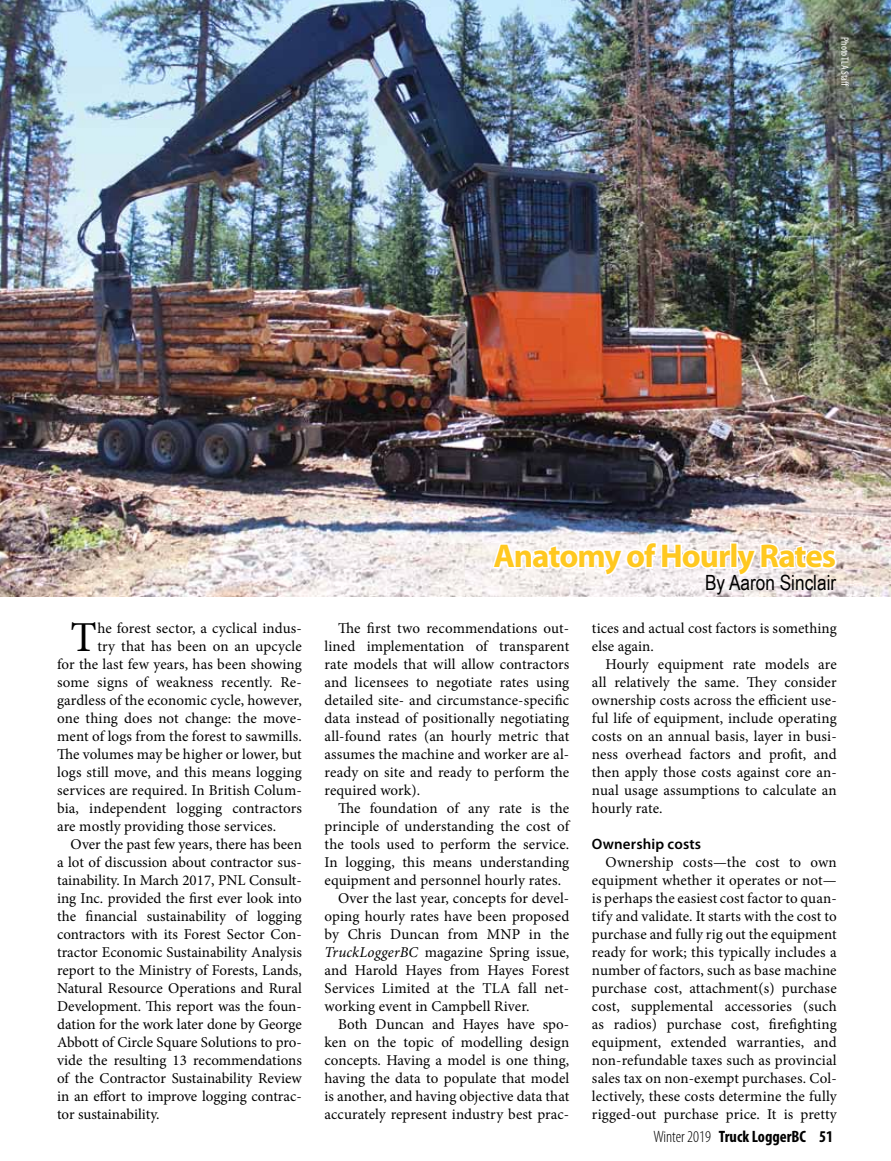
<style>
.page{position:relative;width:891px;height:1161px;background:#fff}
.page>*{position:absolute;margin:0;border:0;box-sizing:border-box;transform-origin:0 0}
.t1{font:42.75px "Minion Pro";color:#000}
.t2{font:700 33px "Myriad Pro";color:#ffc820}
.t3{font:21px "Arial Narrow";color:#000}
.t4{font:700 condensed 16.5px "Myriad Pro";color:#000}
.t5{font:15px/18px "Minion Pro";letter-spacing:.005em;color:#000;text-align:justify}
.t6{font:600 15px "Myriad Pro";letter-spacing:.01em;color:#000}
.t7{font:condensed 10.5px "Myriad Pro";color:#fff}
.s1{font-style:italic}
.s2{font-weight:300}
</style>
<div class="page">
<img style="left:0;top:0;width:891px;height:596px">
<svg style="left:490px;top:524px;width:348px;height:54px"></svg>
<p class="t7" style="left:851px;top:37px;width:51px;rotate:90deg">Photo TLA Staff</p>
<h1 class="t1" style="left:71px;top:608px;width:28px">T</h1>
<p class="t5" style="left:97px;top:619px;width:206px">he forest sector, a cyclical indus-</p>
<p class="t5" style="left:97px;top:637px;width:206px">try that has been on an upcycle</p>
<p class="t5" style="left:57px;top:655px;width:246px">for the last few years, has been showing</p>
<p class="t5" style="left:57px;top:673px;width:246px">some signs of weakness recently. Re-</p>
<p class="t5" style="left:57px;top:691px;width:246px">gardless of the economic cycle, however,</p>
<p class="t5" style="left:57px;top:709px;width:246px">one thing does not change: the move-</p>
<p class="t5" style="left:57px;top:727px;width:246px">ment of logs from the forest to sawmills.</p>
<p class="t5" style="left:57px;top:745px;width:246px">The volumes may be higher or lower, but</p>
<p class="t5" style="left:57px;top:763px;width:246px">logs still move, and this means logging</p>
<p class="t5" style="left:57px;top:781px;width:246px">services are required. In British Colum-</p>
<p class="t5" style="left:57px;top:799px;width:246px">bia, independent logging contractors</p>
<p class="t5" style="left:57px;top:817px;width:221px">are mostly providing those services.</p>
<p class="t5" style="left:71px;top:835px;width:233px">Over the past few years, there has been</p>
<p class="t5" style="left:57px;top:853px;width:246px">a lot of discussion about contractor sus-</p>
<p class="t5" style="left:57px;top:871px;width:246px">tainability. In March 2017, PNL Consult-</p>
<p class="t5" style="left:57px;top:889px;width:246px">ing Inc. provided the first ever look into</p>
<p class="t5" style="left:57px;top:907px;width:246px">the financial sustainability of logging</p>
<p class="t5" style="left:57px;top:925px;width:246px">contractors with its Forest Sector Con-</p>
<p class="t5" style="left:57px;top:943px;width:246px">tractor Economic Sustainability Analysis</p>
<p class="t5" style="left:57px;top:961px;width:246px">report to the Ministry of Forests, Lands,</p>
<p class="t5" style="left:57px;top:979px;width:246px">Natural Resource Operations and Rural</p>
<p class="t5" style="left:57px;top:997px;width:246px">Development. This report was the foun-</p>
<p class="t5" style="left:57px;top:1015px;width:246px">dation for the work later done by George</p>
<p class="t5" style="left:57px;top:1033px;width:246px">Abbott of Circle Square Solutions to pro-</p>
<p class="t5" style="left:57px;top:1051px;width:246px">vide the resulting 13 recommendations</p>
<p class="t5" style="left:57px;top:1069px;width:246px">of the Contractor Sustainability Review</p>
<p class="t5" style="left:57px;top:1087px;width:246px">in an effort to improve logging contrac-</p>
<p class="t5" style="left:57px;top:1105px;width:104px">tor sustainability.</p>
<h2 class="t2" style="left:493px;top:534px;width:344px">Anatomy of Hourly Rates</h2>
<h3 class="t3" style="left:705px;top:567px;width:133px">By Aaron Sinclair</h3>
<p class="t5" style="left:325px;top:619px;width:246px;text-indent:14px">The first two recommendations out&shy;lined implementation of transparent rate models that will allow contractors and licensees to negotiate rates using detailed site- and circumstance-specific data instead of positionally negotiating all-found rates (an hourly metric that assumes the machine and worker are al&shy;ready on site and ready to perform the required work).</p>
<p class="t5" style="left:338px;top:799px;width:233px">The foundation of any rate is the</p>
<p class="t5" style="left:325px;top:817px;width:246px">principle of understanding the cost of</p>
<p class="t5" style="left:325px;top:835px;width:246px">the tools used to perform the service.</p>
<p class="t5" style="left:325px;top:853px;width:246px">In logging, this means understanding</p>
<p class="t5" style="left:325px;top:871px;width:238px">equipment and personnel hourly rates.</p>
<p class="t5" style="left:338px;top:889px;width:233px">Over the last year, concepts for devel-</p>
<p class="t5" style="left:325px;top:907px;width:246px">oping hourly rates have been proposed</p>
<p class="t5" style="left:325px;top:925px;width:246px">by Chris Duncan from MNP in the</p>
<p class="t5" style="left:325px;top:943px;width:246px"><span class="s1">TruckLoggerBC</span> magazine Spring issue,</p>
<p class="t5" style="left:325px;top:961px;width:246px">and Harold Hayes from Hayes Forest</p>
<p class="t5" style="left:325px;top:979px;width:246px">Services Limited at the TLA fall net-</p>
<p class="t5" style="left:325px;top:997px;width:207px">working event in Campbell River.</p>
<p class="t5" style="left:338px;top:1015px;width:233px">Both Duncan and Hayes have spo-</p>
<p class="t5" style="left:325px;top:1033px;width:246px">ken on the topic of modelling design</p>
<p class="t5" style="left:325px;top:1051px;width:246px">concepts. Having a model is one thing,</p>
<p class="t5" style="left:325px;top:1069px;width:246px">having the data to populate that model</p>
<p class="t5" style="left:325px;top:1087px;width:246px">is another, and having objective data that</p>
<p class="t5" style="left:325px;top:1105px;width:246px">accurately represent industry best prac-</p>
<p class="t5" style="left:592px;top:619px;width:246px">tices and actual cost factors is something else again.</p>
<p class="t5" style="left:592px;top:655px;width:246px;text-indent:14px">Hourly equipment rate models are all relatively the same. They consider ownership costs across the efficient use&shy;ful life of equipment, include operating costs on an annual basis, layer in busi&shy;ness overhead factors and profit, and then apply those costs against core an&shy;nual usage assumptions to calculate an hourly rate.</p>
<p class="t6" style="left:592px;top:834px;width:111px">Ownership costs</p>
<p class="t5" style="left:592px;top:853px;width:246px;text-indent:14px">Ownership costs—the cost to own equipment whether it operates or not— is perhaps the easiest cost factor to quan&shy;tify and validate. It starts with the cost to purchase and fully rig out the equipment ready for work; this typically includes a number of factors, such as base machine purchase cost, attachment(s) purchase cost, supplemental accessories (such as radios) purchase cost, firefighting equipment, extended warranties, and non-refundable taxes such as provincial sales tax on non-exempt purchases. Col&shy;lectively, these costs determine the fully rigged-out purchase price. It is pretty</p>
<p class="t4" style="left:654px;top:1126px;width:181px"><span class="s2">Winter 2019</span> Truck LoggerBC 51</p>
</div>
